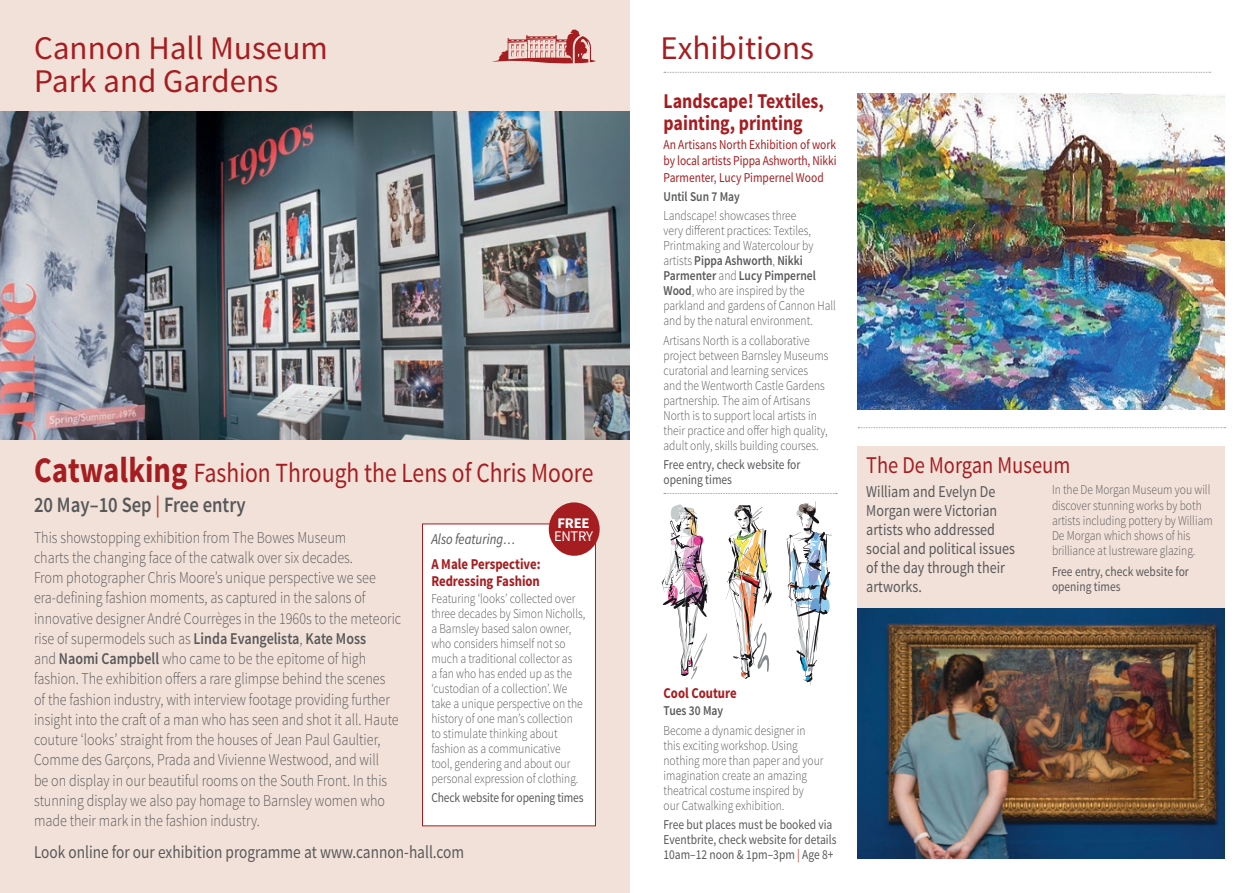
<style>
.page{position:relative;width:1259px;height:893px;background:#fff}
.page>*{position:absolute;margin:0;border:0;box-sizing:border-box;transform-origin:0 0}
.t1{font:33px "Source Sans Pro";color:#a51d21}
.EXHIBITION_with_Para{font:27.75px "Source Sans Pro";color:#a51d21;scale:.85 1}
.EXHIBITION_with_Para-2{font:24px "Source Sans Pro";color:#a51d21;scale:.85 1}
.EXHIBITION_with_Para-3{font:600 21.9px "Source Sans Pro";color:#57585a;scale:.85 1}
.EXHIBITION_with_Para-4{font:700 21px/22.5px "Source Sans Pro";color:#a51d21;scale:.85 1}
.EXHIBITION_with_Para-5{font:18px "Source Sans Pro";color:#57585a;scale:.85 1}
.BODY{font:300 16.5px/20.2px "Source Sans Pro";color:#57585a;scale:.85 1}
.BODY-2{font:16.5px/18.9px "Source Sans Pro";color:#57585a;scale:.85 1}
.EXHIBITION_with_Para-6{font:700 15px/16.5px "Source Sans Pro";color:#a51d21;scale:.85 1}
.BODY-3{font:italic 15px "Source Sans Pro";color:#57585a;scale:.85 1}
.t2{font:14.7px "Source Sans Pro";letter-spacing:-.02em;color:#fff}
.t3{font:700 14.7px "Source Sans Pro";color:#fff}
.BODY-4{font:300 13.5px/15px "Source Sans Pro";color:#57585a;scale:.85 1}
.INFO_more_space_afte{font:13.5px/15px "Source Sans Pro";color:#57585a;scale:.85 1}
.EXHIBITION_with_Para-7{font:13.5px/16.5px "Source Sans Pro";letter-spacing:-.01em;color:#a51d21;text-align:justify;scale:.85 1}
.DATE{font:600 13.5px "Source Sans Pro";color:#57585a;scale:.85 1}
.s1{font-weight:600}
.s2{font-weight:700;font-size:36px}
.s3{color:#b24a39}
</style>
<div class="page">
<div style="left:857px;top:446px;width:368px;height:185px;background:#f2e1d8"></div>
<div style="left:0;top:0;width:629px;height:893px;background:#f2e1d8"></div>
<svg style="left:664px;top:72px;width:546px;height:1px"></svg>
<svg style="left:492px;top:30px;width:104px;height:33px"></svg>
<img style="left:857px;top:608px;width:368px;height:251px">
<img style="left:0;top:111px;width:629px;height:329px">
<svg style="left:664px;top:493px;width:173px;height:1px"></svg>
<svg style="left:858px;top:427px;width:367px;height:1px"></svg>
<img style="left:857px;top:93px;width:368px;height:316px">
<div style="left:422px;top:524px;width:173px;height:302px;background:#fff"></div>
<div style="left:422px;top:524px;width:174px;height:302px;border:1px solid #a51d21"></div>
<div style="left:549px;top:502px;width:50px;height:54px;background:#a51d21;border-radius:50%"></div>
<svg style="left:725px;top:505px;width:47px;height:174px"></svg>
<svg style="left:661px;top:504px;width:48px;height:176px"></svg>
<svg style="left:786px;top:501px;width:46px;height:185px"></svg>
<p class="t1" style="left:34px;top:27px;width:295px">Cannon Hall Museum</p>
<p class="t1" style="left:660px;top:28px;width:155px">Exhibitions</p>
<p class="t1" style="left:34px;top:60px;width:246px">Park and Gardens</p>
<p class="EXHIBITION_with_Para-4" style="left:663px;top:90px;width:190px">Landscape! Textiles, painting, printing</p>
<p class="EXHIBITION_with_Para-7" style="left:663px;top:136px;width:205px">An Artisans North Exhibition of work by local artists Pippa Ashworth, Nikki Parmenter, Lucy Pimpernel Wood</p>
<p class="DATE" style="left:663px;top:188px;width:91px">Until Sun 7 May</p>
<p class="BODY-4" style="left:663px;top:208px;width:204px">Landscape! showcases three<br>very different practices: Textiles,<br>Printmaking and Watercolour by artists <span class="s1">Pippa Ashworth</span>, <span class="s1">Nikki<br>Parmenter</span> and <span class="s1">Lucy Pimpernel<br>Wood</span>, who are inspired by the parkland and gardens of Cannon Hall and by the natural environment.</p>
<p class="BODY-4" style="left:663px;top:333px;width:195px">Artisans North is a collaborative project between Barnsley Museums curatorial and learning services and the Wentworth Castle Gardens partnership. The aim of Artisans North is to support local artists in their practice and offer high quality, adult only, skills building courses.</p>
<p class="INFO_more_space_afte" style="left:663px;top:457px;width:163px">Free entry, check website for opening times</p>
<p class="EXHIBITION_with_Para" style="left:34px;top:456px;width:660px"><span class="s2">Catwalking</span> Fashion Through the Lens of Chris Moore</p>
<p class="EXHIBITION_with_Para-3" style="left:34px;top:491px;width:251px">20 May–10 Sep <span class="s3">|</span> Free entry</p>
<p class="BODY" style="left:34px;top:527px;width:433px">This showstopping exhibition from The Bowes Museum<br>charts the changing face of the catwalk over six decades.<br>From photographer Chris Moore’s unique perspective we see era-defining fashion moments, as captured in the salons of innovative designer André Courrèges in the 1960s to the meteoric rise of supermodels such as <span class="s1">Linda Evangelista</span>, <span class="s1">Kate Moss<br></span>and <span class="s1">Naomi Campbell</span> who came to be the epitome of high fashion. The exhibition offers a rare glimpse behind the scenes<br>of the fashion industry, with interview footage providing further insight into the craft of a man who has seen and shot it all. Haute couture ‘looks’ straight from the houses of Jean Paul Gaultier, Comme des Garçons, Prada and Vivienne Westwood, and will<br>be on display in our beautiful rooms on the South Front. In this stunning display we also pay homage to Barnsley women who made their mark in the fashion industry.</p>
<p class="t3" style="left:557px;top:514px;width:33px">FREE</p>
<p class="t2" style="left:554px;top:527px;width:40px">ENTRY</p>
<p class="BODY-3" style="left:431px;top:530px;width:100px">Also featuring…</p>
<p class="EXHIBITION_with_Para-6" style="left:431px;top:556px;width:130px">A Male Perspective:<br>Redressing Fashion</p>
<p class="BODY-4" style="left:431px;top:591px;width:182px">Featuring ‘looks’ collected over three decades by Simon Nicholls, a Barnsley based salon owner, who considers himself not so much a traditional collector as<br>a fan who has ended up as the ‘custodian of a collection’. We take a unique perspective on the history of one man’s collection to stimulate thinking about fashion as a communicative<br>tool, gendering and about our personal expression of clothing.</p>
<p class="INFO_more_space_afte" style="left:431px;top:790px;width:181px">Check website for opening times</p>
<p class="EXHIBITION_with_Para-6" style="left:663px;top:686px;width:88px">Cool Couture</p>
<p class="DATE" style="left:663px;top:702px;width:72px">Tues 30 May</p>
<p class="BODY-4" style="left:663px;top:723px;width:190px">Become a dynamic designer in this exciting workshop. Using nothing more than paper and your imagination create an amazing theatrical costume inspired by<br>our Catwalking exhibition.</p>
<p class="INFO_more_space_afte" style="left:663px;top:817px;width:205px">Free but places must be booked via<br>Eventbrite, check website for details<br>10am–12 noon &amp; 1pm–3pm <span class="s3">|</span> Age 8+</p>
<p class="EXHIBITION_with_Para-5" style="left:34px;top:841px;width:508px">Look online for our exhibition programme at www.cannon-hall.com</p>
<p class="EXHIBITION_with_Para-2" style="left:866px;top:450px;width:241px">The De Morgan Museum</p>
<p class="BODY-2" style="left:866px;top:483px;width:176px">William and Evelyn De<br>Morgan were Victorian artists who addressed social and political issues of the day through their artworks.</p>
<p class="BODY-4" style="left:1052px;top:482px;width:191px">In the De Morgan Museum you will discover stunning works by both artists including pottery by William<br>De Morgan which shows of his brilliance at lustreware glazing.</p>
<p class="INFO_more_space_afte" style="left:1052px;top:564px;width:163px">Free entry, check website for opening times</p>
</div>
